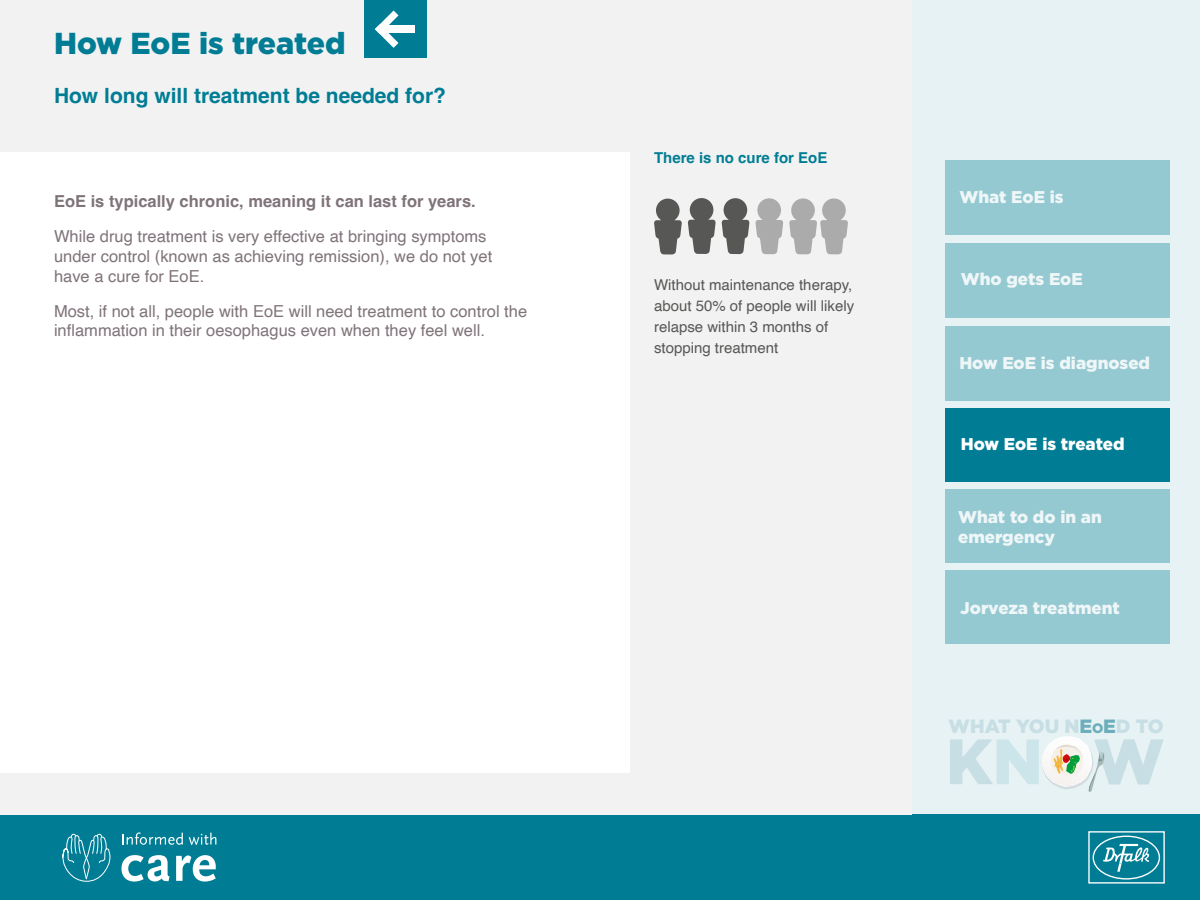
<style>
.page{position:relative;width:1200px;height:900px;background:#fff}
.page>*{position:absolute;margin:0;border:0;box-sizing:border-box;transform-origin:0 0}
.t1{font:900 63.9px "Gotham";color:#c6dee4}
.t2{font:900 30.3px "Gotham";color:#007d94}
.t3{font:700 21px "Helvetica";color:#007d94}
.t4{font:900 19.2px "Gotham";color:#c6dee4}
.t5{font:900 16.95px/19.6px "Gotham";color:#fff}
.t6{font:16.5px/19.8px "Helvetica";color:#7f737a}
.t7{font:700 16.5px "Helvetica";color:#7f737a}
.t8{font:15px/21px "Helvetica";color:#575756}
.t9{font:700 15px "Helvetica";color:#007d94}
.s1{color:#6caebb}
.s2{font-size:13.65px;color:#6caebb}
.s3{color:#cce5ea}
</style>
<div class="page">
<div style="left:912px;top:0;width:288px;height:900px;background:#e6f2f4"></div>
<div style="left:0;top:814px;width:1200px;height:86px;background:#007d94"></div>
<svg style="left:122px;top:832px;width:61px;height:13px"></svg>
<svg style="left:189px;top:833px;width:27px;height:12px"></svg>
<svg style="left:121px;top:855px;width:49px;height:27px"></svg>
<svg style="left:176px;top:855px;width:40px;height:27px"></svg>
<svg style="left:63px;top:834px;width:48px;height:48px"></svg>
<svg style="left:1088px;top:831px;width:77px;height:53px"></svg>
<svg style="left:1042px;top:736px;width:62px;height:56px"></svg>
<div style="left:0;top:0;width:912px;height:814px;background:#f2f2f2"></div>
<div style="left:0;top:152px;width:630px;height:620px;background:#fff"></div>
<svg style="left:654px;top:199px;width:28px;height:56px"></svg>
<svg style="left:688px;top:198px;width:160px;height:56px"></svg>
<div style="left:945px;top:243px;width:225px;height:75px;background:#95c9d2"></div>
<div style="left:945px;top:160px;width:225px;height:75px;background:#95c9d2"></div>
<div style="left:945px;top:489px;width:225px;height:74px;background:#95c9d2"></div>
<div style="left:945px;top:408px;width:225px;height:74px;background:#007d94"></div>
<div style="left:945px;top:571px;width:225px;height:73px;background:#95c9d2"></div>
<div style="left:364px;top:0;width:64px;height:58px;background:#007d94"></div>
<div style="left:380px;top:25px;width:35px;height:8px;background:#fff"></div>
<svg style="left:375px;top:10px;width:24px;height:38px"></svg>
<div style="left:945px;top:326px;width:225px;height:75px;background:#95c9d2"></div>
<h2 class="t2" style="left:54px;top:26px;width:293px">How EoE is treated</h2>
<p class="t3" style="left:54px;top:83px;width:394px">How long will treatment be needed for?</p>
<p class="t7" style="left:54px;top:192px;width:423px">EoE is typically chronic, meaning it can last for years.</p>
<p class="t6" style="left:54px;top:227px;width:440px">While drug treatment is very effective at bringing symptoms under control (known as achieving remission), we do not yet have a cure for EoE.</p>
<p class="t6" style="left:54px;top:301px;width:475px">Most, if not all, people with EoE will need treatment to control the inflammation in their oesophagus even when they feel well.</p>
<p class="t9" style="left:654px;top:149px;width:175px">There is no cure for EoE</p>
<p class="t8" style="left:654px;top:275px;width:202px">Without maintenance therapy, about 50% of people will likely relapse within 3 months of stopping treatment</p>
<p class="t5" style="left:959px;top:187px;width:106px">What EoE is</p>
<p class="t5" style="left:961px;top:269px;width:123px">Who gets EoE</p>
<p class="t5" style="left:959px;top:353px;width:192px">How EoE is diagnosed</p>
<p class="t5" style="left:961px;top:434px;width:165px">How EoE is treated</p>
<p class="t5" style="left:958px;top:507px;width:145px">What to do in an emergency</p>
<p class="t5" style="left:960px;top:597px;width:161px">Jorveza treatment</p>
<p class="t4" style="left:949px;top:715px;width:217px">WHAT YOU N<span class="s1">E E</span><span class="s2">O</span> D TO</p>
<h1 class="t1" style="left:946px;top:725px;width:220px">K<span class="s3">NO</span>W</h1>
</div>
